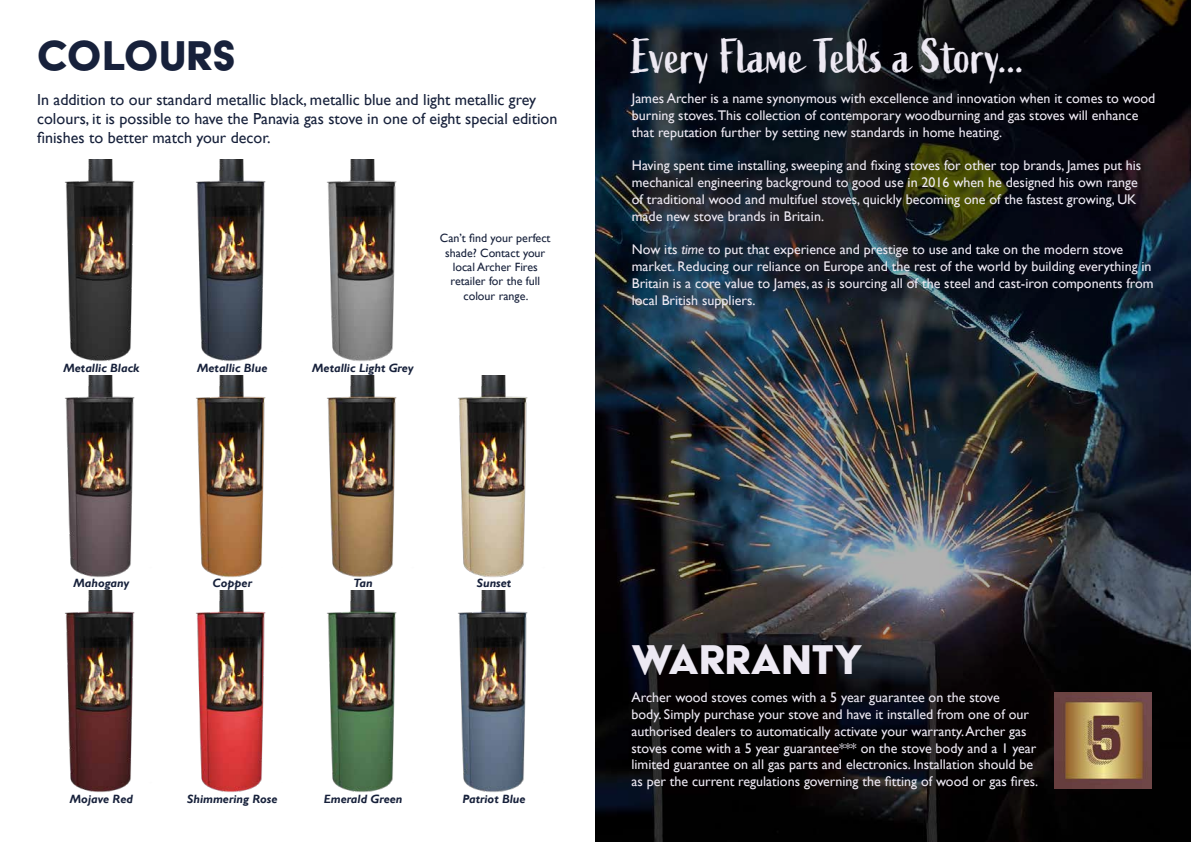
<style>
.page{position:relative;width:1191px;height:842px;background:#fff}
.page>*{position:absolute;margin:0;border:0;box-sizing:border-box;transform-origin:0 0}
.t1{font:48px "Active";letter-spacing:-.005em;color:#ede9f3}
.t2{font:48px "Acier BAT Text Solid";color:#ede9f3}
.t3{font:48px "Acier BAT Text Solid";color:#17213b}
.t4{font:16px/19.2px "Gill Sans";color:#17213b}
.t5{font:14px/16.8px "Gill Sans";color:#ede9f3}
.t6{font:italic 700 12px "Gill Sans";color:#17213b}
.t7{font:12px/14.4px "Gill Sans";color:#17213b;text-align:center}
.s1{font-style:italic}
</style>
<div class="page">
<img style="left:595px;top:0;width:596px;height:842px">
<img style="left:1054px;top:693px;width:97px;height:96px">
<img style="left:64px;top:160px;width:333px;height:201px">
<img style="left:64px;top:375px;width:464px;height:202px">
<img style="left:64px;top:590px;width:464px;height:202px">
<h1 class="t3" style="left:36px;top:30px;width:202px">COLOURS</h1>
<h1 class="t1" style="left:632px;top:29px;width:394px">Every Flame Tells a Story...</h1>
<p class="t4" style="left:37px;top:90px;width:522px">In addition to our standard metallic black, metallic blue and light metallic grey colours, it is possible to have the Panavia gas stove in one of eight special edition finishes to better match your decor.</p>
<p class="t5" style="left:632px;top:90px;width:525px">James Archer is a name synonymous with excellence and innovation when it comes to wood burning stoves.This collection of contemporary woodburning and gas stoves will enhance that reputation further by setting new standards in home heating.</p>
<p class="t5" style="left:632px;top:158px;width:511px">Having spent time installing, sweeping and fixing stoves for other top brands, James put his mechanical engineering background to good use in 2016 when he designed his own range of traditional wood and multifuel stoves, quickly becoming one of the fastest growing, UK made new stove brands in Britain.</p>
<p class="t5" style="left:632px;top:242px;width:523px">Now its <span class="s1">time</span> to put that experience and prestige to use and take on the modern stove market. Reducing our reliance on Europe and the rest of the world by building everything in Britain is a core value to James, as is sourcing all of the steel and cast-iron components from local British suppliers.</p>
<p class="t7" style="left:440px;top:231px;width:112px">Can’t find your perfect shade? Contact your local Archer Fires retailer for the full colour range.</p>
<p class="t6" style="left:63px;top:361px;width:77px">Metallic Black</p>
<p class="t6" style="left:197px;top:361px;width:72px">Metallic Blue</p>
<p class="t6" style="left:312px;top:361px;width:103px">Metallic Light Grey</p>
<p class="t6" style="left:74px;top:576px;width:57px">Mahogany</p>
<p class="t6" style="left:212px;top:576px;width:41px">Copper</p>
<p class="t6" style="left:353px;top:576px;width:21px">Tan</p>
<p class="t6" style="left:477px;top:576px;width:36px">Sunset</p>
<h1 class="t2" style="left:631px;top:634px;width:233px">WARRANTY</h1>
<p class="t5" style="left:631px;top:689px;width:408px">Archer wood stoves comes with a 5 year guarantee on the stove<br>body. Simply purchase your stove and have it installed from one of our authorised dealers to automatically activate your warranty. Archer gas stoves come with a 5 year guarantee*** on the stove body and a 1 year limited guarantee on all gas parts and electronics. Installation should be as per the current regulations governing the fitting of wood or gas fires.</p>
<p class="t6" style="left:70px;top:792px;width:65px">Mojave Red</p>
<p class="t6" style="left:187px;top:792px;width:92px">Shimmering Rose</p>
<p class="t6" style="left:324px;top:792px;width:80px">Emerald Green</p>
<p class="t6" style="left:462px;top:792px;width:65px">Patriot Blue</p>
</div>
